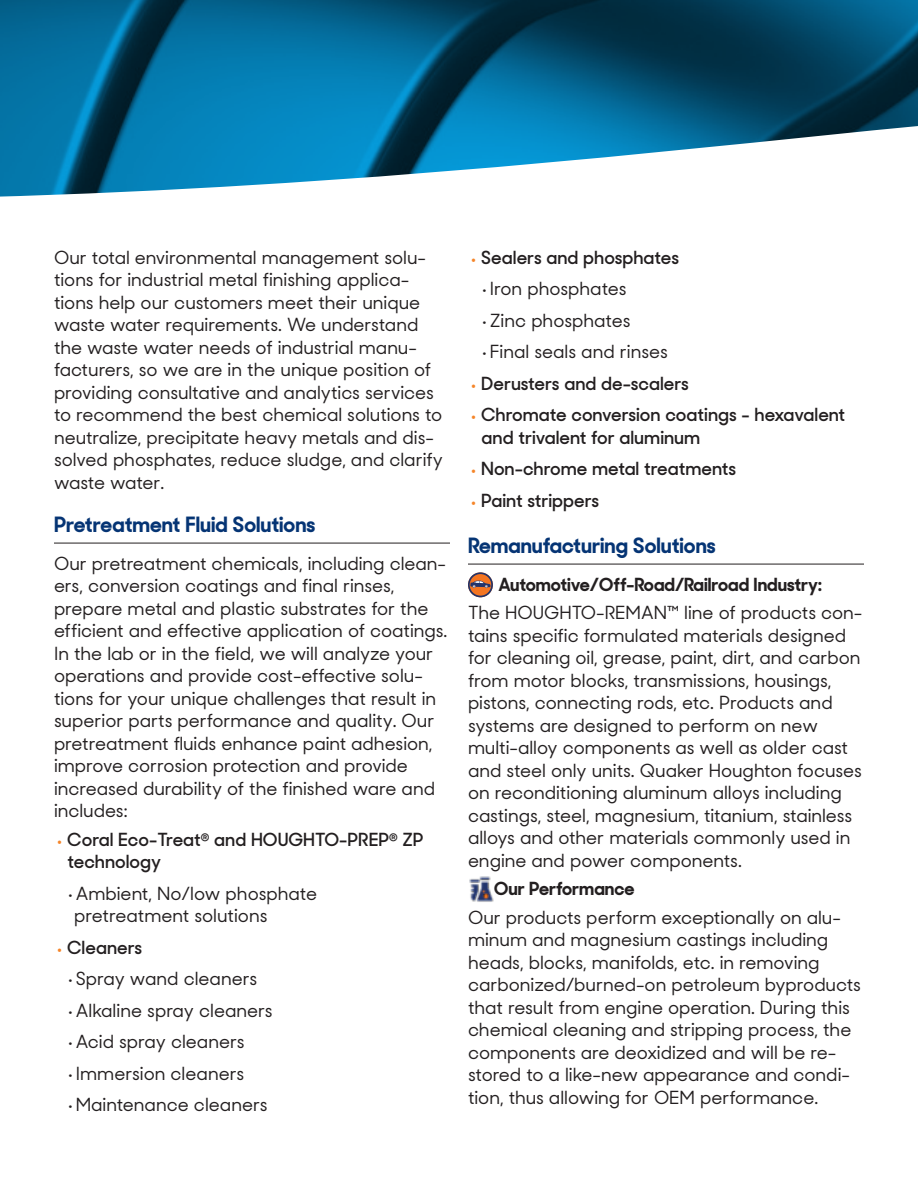
<style>
.page{position:relative;width:918px;height:1188px;background:#fff}
.page>*{position:absolute;margin:0;border:0;box-sizing:border-box;transform-origin:0 0}
.t1{font:700 21px "Sharp Sans Display No 2";color:#053474}
.t2{font:500 18px/22.5px "Sharp Sans Display No 2";color:#231f20}
.t3{font:600 18px/22.5px "Sharp Sans Display No 2";color:#231f20}
.t4{font:700 18px "Sharp Sans Display No 2";color:#231f20}
.s1{font-weight:400;font-size:27px;color:#f58529}
</style>
<div class="page">
<hr style="left:54px;top:543px;width:396px;height:1px;background:#231f20">
<hr style="left:468px;top:564px;width:396px;height:1px;background:#231f20">
<svg style="left:0;top:0;width:918px;height:122px;background:#02577d"></svg>
<svg style="left:0;top:122px;width:918px;height:75px"></svg>
<svg style="left:468px;top:572px;width:25px;height:25px"></svg>
<img style="left:469px;top:876px;width:25px;height:26px">
<p class="t2" style="left:54px;top:248px;width:390px">Our total environmental management solu&shy;tions for industrial metal finishing applica&shy;tions help our customers meet their unique waste water requirements. We understand the waste water needs of industrial manu&shy;facturers, so we are in the unique position of providing consultative and analytics services to recommend the best chemical solutions to neutralize, precipitate heavy metals and dis&shy;solved phosphates, reduce sludge, and clarify waste water.</p>
<p class="t1" style="left:54px;top:517px;width:263px">Pretreatment Fluid Solutions</p>
<p class="t2" style="left:54px;top:554px;width:395px">Our pretreatment chemicals, including clean&shy;ers, conversion coatings and final rinses, prepare metal and plastic substrates for the efficient and effective application of coatings.<br>In the lab or in the field, we will analyze your operations and provide cost-effective solu&shy;tions for your unique challenges that result in superior parts performance and quality. Our pretreatment fluids enhance paint adhesion, improve corrosion protection and provide increased durability of the finished ware and includes:</p>
<p class="t3" style="left:67px;top:830px;width:358px;text-indent:-12px"><span class="s1">•</span> Coral Eco-Treat<sup>®</sup> and HOUGHTO-PREP<sup>®</sup> ZP technology</p>
<p class="t2" style="left:74px;top:884px;width:244px;text-indent:-7px">• Ambient, No/low phosphate pretreatment solutions</p>
<p class="t3" style="left:56px;top:938px;width:88px"><span class="s1">•</span> Cleaners</p>
<p class="t2" style="left:67px;top:969px;width:191px">• Spray wand cleaners</p>
<p class="t2" style="left:67px;top:1001px;width:207px">• Alkaline spray cleaners</p>
<p class="t2" style="left:67px;top:1032px;width:179px">• Acid spray cleaners</p>
<p class="t2" style="left:67px;top:1064px;width:178px">• Immersion cleaners</p>
<p class="t2" style="left:67px;top:1095px;width:202px">• Maintenance cleaners</p>
<p class="t3" style="left:470px;top:248px;width:211px"><span class="s1">•</span> Sealers and phosphates</p>
<p class="t2" style="left:482px;top:279px;width:147px">• Iron phosphates</p>
<p class="t2" style="left:482px;top:311px;width:151px">• Zinc phosphates</p>
<p class="t2" style="left:482px;top:342px;width:188px">• Final seals and rinses</p>
<p class="t3" style="left:470px;top:374px;width:221px"><span class="s1">•</span> Derusters and de-scalers</p>
<p class="t3" style="left:482px;top:405px;width:365px;text-indent:-12px"><span class="s1">•</span> Chromate conversion coatings - hexavalent and trivalent for aluminum</p>
<p class="t3" style="left:470px;top:459px;width:268px"><span class="s1">•</span> Non-chrome metal treatments</p>
<p class="t3" style="left:470px;top:491px;width:131px"><span class="s1">•</span> Paint strippers</p>
<p class="t1" style="left:468px;top:538px;width:249px">Remanufacturing Solutions</p>
<p class="t4" style="left:499px;top:577px;width:325px">Automotive/Off-Road/Railroad Industry:</p>
<p class="t2" style="left:468px;top:603px;width:396px">The HOUGHTO-REMAN™ line of products con&shy;tains specific formulated materials designed for cleaning oil, grease, paint, dirt, and carbon from motor blocks, transmissions, housings, pistons, connecting rods, etc. Products and systems are designed to perform on new multi-alloy components as well as older cast and steel only units. Quaker Houghton focuses on reconditioning aluminum alloys including castings, steel, magnesium, titanium, stainless alloys and other materials commonly used in engine and power components.</p>
<p class="t4" style="left:494px;top:882px;width:142px">Our Performance</p>
<p class="t2" style="left:468px;top:908px;width:395px">Our products perform exceptionally on alu&shy;minum and magnesium castings including heads, blocks, manifolds, etc. in removing carbonized/burned-on petroleum byproducts that result from engine operation. During this chemical cleaning and stripping process, the components are deoxidized and will be re&shy;stored to a like-new appearance and condi&shy;tion, thus allowing for OEM performance.</p>
</div>
